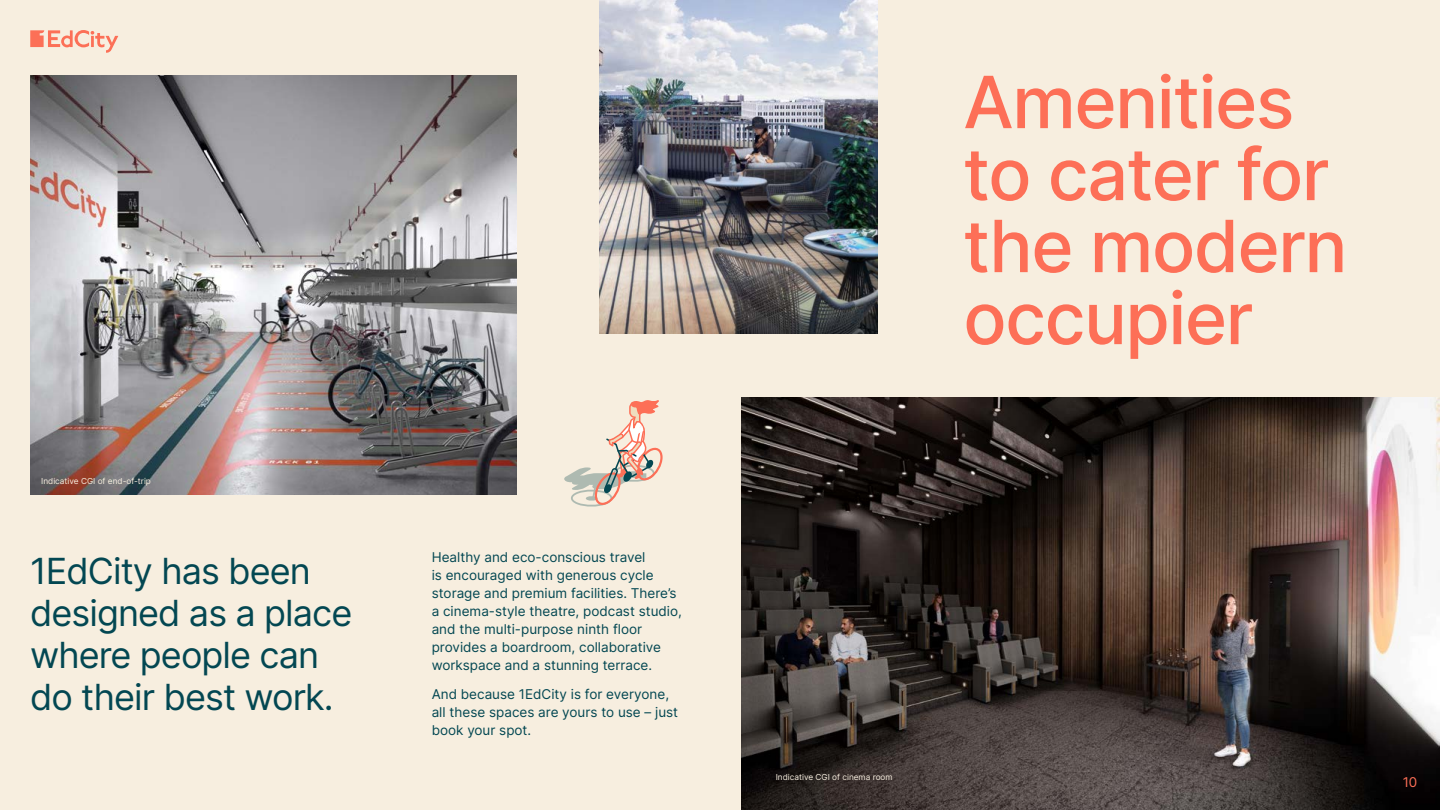
<style>
.page{position:relative;width:1440px;height:810px;background:#f7eedf}
.page>*{position:absolute;margin:0;border:0;box-sizing:border-box;transform-origin:0 0}
.t1{font:72px/72px "Inter";letter-spacing:-.02em;color:#fd6f57}
.t2{font:36px/42px "Inter";letter-spacing:-.025em;color:#034752}
.t3{font:13.5px/18px "Inter";color:#034752}
.t4{font:13.5px "Inter";color:#fd6f57}
.t5{font:8.25px "Inter";color:#f7eedf}
</style>
<div class="page">
<img style="left:741px;top:398px;width:699px;height:412px">
<img style="left:30px;top:75px;width:487px;height:420px">
<img style="left:600px;top:0;width:278px;height:333px">
<svg style="left:564px;top:400px;width:99px;height:107px"></svg>
<svg style="left:30px;top:30px;width:88px;height:23px"></svg>
<p class="t5" style="left:41px;top:475px;width:111px">Indicative CGI of end-of-trip</p>
<h2 class="t2" style="left:30px;top:549px;width:324px">1EdCity has been designed as a place where people can do their best work.</h2>
<p class="t3" style="left:432px;top:548px;width:252px">Healthy and eco-conscious travel<br>is encouraged with generous cycle storage and premium facilities. There’s a cinema-style theatre, podcast studio, and the multi-purpose ninth floor provides a boardroom, collaborative workspace and a stunning terrace.</p>
<p class="t3" style="left:432px;top:685px;width:248px">And because 1EdCity is for everyone, all these spaces are yours to use – just book your spot.</p>
<h1 class="t1" style="left:963px;top:64px;width:386px">Amenities to cater for the modern occupier</h1>
<p class="t5" style="left:776px;top:771px;width:118px">Indicative CGI of cinema room</p>
<p class="t4" style="left:1403px;top:772px;width:16px">10</p>
</div>
